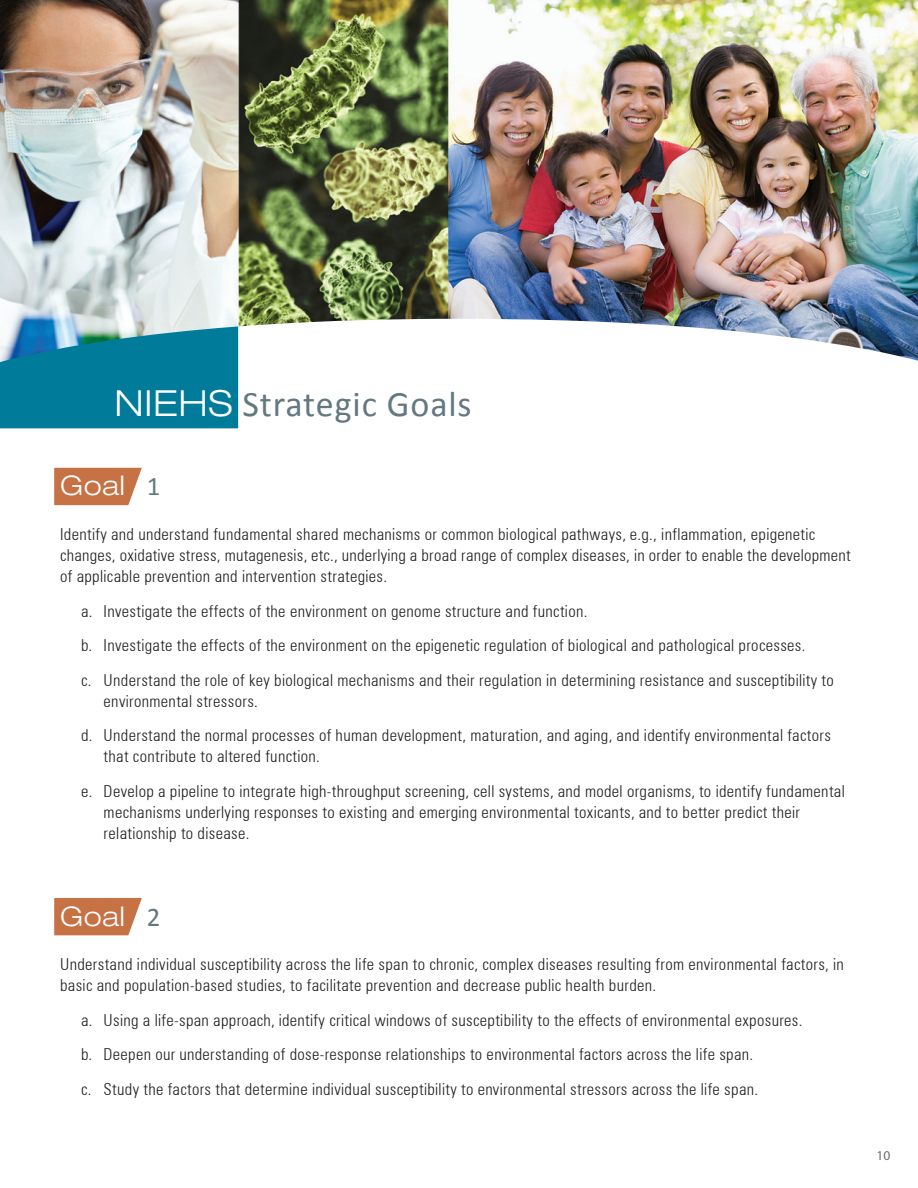
<style>
.page{position:relative;width:918px;height:1188px;background:#fff}
.page>*{position:absolute;margin:0;border:0;box-sizing:border-box;transform-origin:0 0}
.t1{font:36px "Calibri";letter-spacing:.025em;color:#647882}
.t2{font:300 expanded 27px "Helvetica Neue LT Std";letter-spacing:.025em;color:#fff}
.Text_11_14_Univ_Lt_C{font:300 16.5px/21px "Univers S 47 Condensed";letter-spacing:.02em;color:#231f20}
.t3{font:13.5px "Myriad Pro";color:#6c6d70}
.s1{font-family:"Helvetica Neue LT Std";font-weight:300;font-stretch:expanded;color:#fff}
.s2{font-family:"Calibri";font-weight:400;font-stretch:normal;color:#647882}
</style>
<div class="page">
<svg style="left:54px;top:468px;width:88px;height:37px;background:#ca7d54"></svg>
<svg style="left:54px;top:898px;width:88px;height:37px;background:#ca7d53"></svg>
<div style="left:0;top:281px;width:238px;height:147px;background:#007b9a"></div>
<img style="left:0;top:0;width:918px;height:362px">
<h1 class="t1" style="left:115px;top:381px;width:358px"><span class="s1">NIEHS</span> Strategic Goals</h1>
<h2 class="t2" style="left:60px;top:470px;width:102px">Goal <span class="s2">1</span></h2>
<p class="Text_11_14_Univ_Lt_C" style="left:60px;top:524px;width:792px">Identify and understand fundamental shared mechanisms or common biological pathways, e.g., inflammation, epigenetic changes, oxidative stress, mutagenesis, etc., underlying a broad range of complex diseases, in order to enable the development of applicable prevention and intervention strategies.</p>
<p class="Text_11_14_Univ_Lt_C" style="left:81px;top:600px;width:508px">a. Investigate the effects of the environment on genome structure and function.</p>
<p class="Text_11_14_Univ_Lt_C" style="left:81px;top:635px;width:726px">b. Investigate the effects of the environment on the epigenetic regulation of biological and pathological processes.</p>
<p class="Text_11_14_Univ_Lt_C" style="left:104px;top:669px;width:732px;text-indent:-22px">c. Understand the role of key biological mechanisms and their regulation in determining resistance and susceptibility to environmental stressors.</p>
<p class="Text_11_14_Univ_Lt_C" style="left:104px;top:725px;width:729px;text-indent:-22px">d. Understand the normal processes of human development, maturation, and aging, and identify environmental factors that contribute to altered function.</p>
<p class="Text_11_14_Univ_Lt_C" style="left:104px;top:780px;width:743px;text-indent:-22px">e. Develop a pipeline to integrate high-throughput screening, cell systems, and model organisms, to identify fundamental mechanisms underlying responses to existing and emerging environmental toxicants, and to better predict their relationship to disease.</p>
<h2 class="t2" style="left:60px;top:900px;width:102px">Goal <span class="s2">2</span></h2>
<p class="Text_11_14_Univ_Lt_C" style="left:60px;top:954px;width:785px">Understand individual susceptibility across the life span to chronic, complex diseases resulting from environmental factors, in basic and population-based studies, to facilitate prevention and decrease public health burden.</p>
<p class="Text_11_14_Univ_Lt_C" style="left:81px;top:1010px;width:723px">a. Using a life-span approach, identify critical windows of susceptibility to the effects of environmental exposures.</p>
<p class="Text_11_14_Univ_Lt_C" style="left:81px;top:1044px;width:674px">b. Deepen our understanding of dose-response relationships to environmental factors across the life span.</p>
<p class="Text_11_14_Univ_Lt_C" style="left:81px;top:1079px;width:679px">c. Study the factors that determine individual susceptibility to environmental stressors across the life span.</p>
<p class="t3" style="left:876px;top:1148px;width:16px">10</p>
</div>
